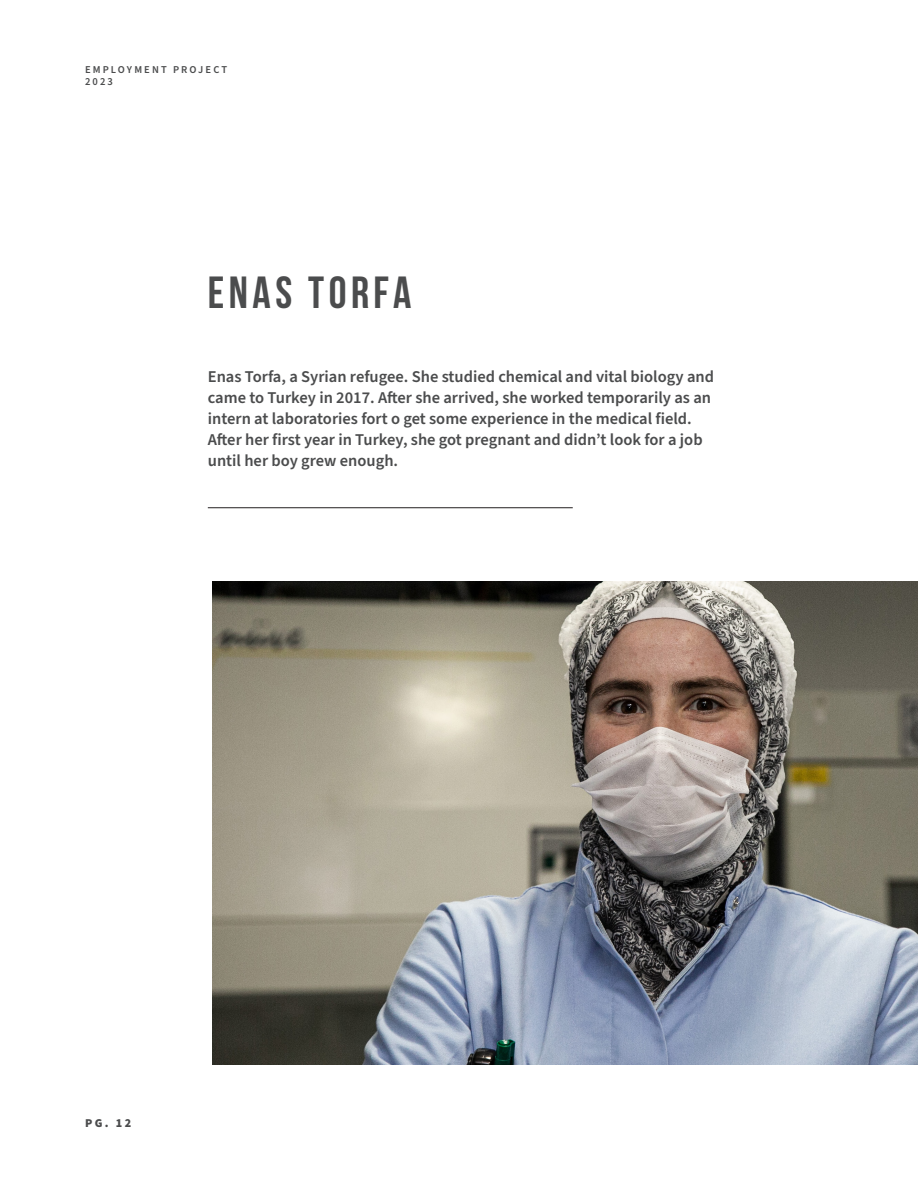
<style>
.page{position:relative;width:918px;height:1188px;background:#fff}
.page>*{position:absolute;margin:0;border:0;box-sizing:border-box;transform-origin:0 0}
.Small_Title{font:700 45px "Bebas Neue";letter-spacing:.1em;color:#4b4c4d}
.Leading{font:600 16.5px/21px "Source Sans Pro";color:#4b4c4d}
.t1{font:900 12px "Source Sans Pro";color:#4b4c4d}
.t2{font:600 10.5px/12px "Source Sans Pro";letter-spacing:.2em;color:#4b4c4d}
</style>
<div class="page">
<hr style="left:208px;top:507px;width:365px;height:1px;background:#231f20">
<img style="left:213px;top:581px;width:705px;height:483px">
<p class="t2" style="left:85px;top:64px;width:144px">EMPLOYMENT PROJECT<br>2023</p>
<p class="Small_Title" style="left:208px;top:268px;width:205px">ENAS TORFA</p>
<p class="Leading" style="left:208px;top:366px;width:508px">Enas Torfa, a Syrian refugee. She studied chemical and vital biology and came to Turkey in 2017. After she arrived, she worked temporarily as an intern at laboratories fort o get some experience in the medical field.<br>After her first year in Turkey, she got pregnant and didn’t look for a job until her boy grew enough.</p>
<p class="t1" style="left:85px;top:1115px;width:48px">PG. 12</p>
</div>
